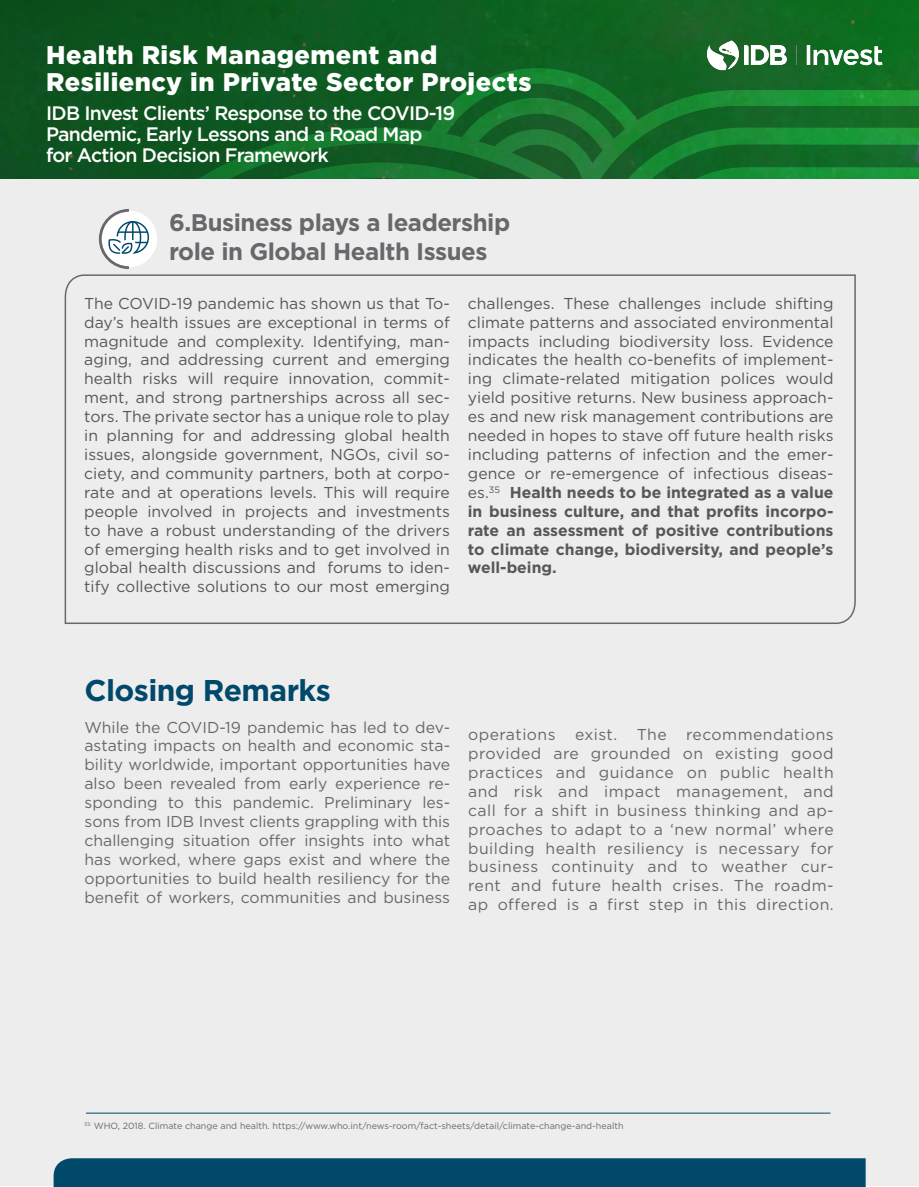
<style>
.page{position:relative;width:919px;height:1187px;background:#fff}
.page>*{position:absolute;margin:0;border:0;box-sizing:border-box;transform-origin:0 0}
.t1{font:700 30px "Gotham";letter-spacing:-.02em;color:#00496b}
.t2{font:900 25.5px/27px "Gotham";letter-spacing:.02em;color:#fff}
.t3{font:700 24px/28.8px "Gotham";letter-spacing:-.02em;color:#69676b}
.t4{font:500 19.5px/21px "Gotham";letter-spacing:-.04em;color:#fff}
.t5{font:15.75px/18.9px "Gotham";color:#575756;text-align:justify}
.t6{font:15.75px/18.9px "Gotham";letter-spacing:.005em;color:#69676b;text-align:justify}
.t7{font:9px "Gotham";color:#69676b}
.s1{font-weight:700}
</style>
<div class="page">
<img style="left:0;top:0;width:918px;height:179px">
<img style="left:707px;top:38px;width:178px;height:22px">
<svg style="left:413px;top:60px;width:505px;height:60px"></svg>
<svg style="left:443px;top:90px;width:475px;height:30px"></svg>
<svg style="left:89px;top:120px;width:829px;height:59px"></svg>
<div style="left:0;top:179px;width:918px;height:1006px;background:#ededed"></div>
<div style="left:54px;top:1158px;width:811px;height:28px;background:#00496b"></div>
<svg style="left:64px;top:274px;width:792px;height:350px"></svg>
<hr style="left:86px;top:1112px;width:744px;height:1px;background:#00496b">
<svg style="left:98px;top:209px;width:59px;height:60px"></svg>
<h2 class="t2" style="left:46px;top:42px;width:486px">Health Risk Management and<br>Resiliency in Private Sector Projects</h2>
<p class="t4" style="left:46px;top:102px;width:410px">IDB Invest Clients’ Response to the COVID-19<br>Pandemic, Early Lessons and a Road Map<br>for Action Decision Framework</p>
<h3 class="t3" style="left:169px;top:208px;width:342px">6.Business plays a leadership role in Global Health Issues</h3>
<p class="t5" style="left:84px;top:293px;width:367px">The COVID-19 pandemic has shown us that To&shy;day’s health issues are exceptional in terms of magnitude and complexity. Identifying, man&shy;aging, and addressing current and emerging health risks will require innovation, commit&shy;ment, and strong partnerships across all sec&shy;tors. The private sector has a unique role to play in planning for and addressing global health issues, alongside government, NGOs, civil so&shy;ciety, and community partners, both at corpo&shy;rate and at operations levels. This will require people involved in projects and investments to have a robust understanding of the drivers of emerging health risks and to get involved in global health discussions and forums to iden&shy;tify collective solutions to our most emerging</p>
<p class="t5" style="left:468px;top:293px;width:367px">challenges. These challenges include shifting climate patterns and associated environmental impacts including biodiversity loss. Evidence indicates the health co-benefits of implement&shy;ing climate-related mitigation polices would yield positive returns. New business approach&shy;es and new risk management contributions are needed in hopes to stave off future health risks including patterns of infection and the emer&shy;gence or re-emergence of infectious diseas&shy;es.<sup>35</sup> <span class="s1">Health needs to be integrated as a value in business culture, and that profits incorpo&shy;rate an assessment of positive contributions to climate change, biodiversity, and people’s well-being.</span></p>
<h1 class="t1" style="left:84px;top:670px;width:248px">Closing Remarks</h1>
<p class="t6" style="left:84px;top:717px;width:367px">While the COVID-19 pandemic has led to dev&shy;astating impacts on health and economic sta&shy;bility worldwide, important opportunities have also been revealed from early experience re&shy;sponding to this pandemic. Preliminary les&shy;sons from IDB Invest clients grappling with this challenging situation offer insights into what has worked, where gaps exist and where the opportunities to build health resiliency for the benefit of workers, communities and business</p>
<p class="t6" style="left:468px;top:724px;width:367px">operations exist. The recommendations provided are grounded on existing good practices and guidance on public health and risk and impact management, and call for a shift in business thinking and ap&shy;proaches to adapt to a ‘new normal’ where building health resiliency is necessary for business continuity and to weather cur&shy;rent and future health crises. The roadm&shy;ap offered is a first step in this direction.</p>
<p class="t7" style="left:84px;top:1120px;width:540px"><sup>35</sup> WHO, 2018. Climate change and health. https://www.who.int/news-room/fact-sheets/detail/climate-change-and-health</p>
</div>
